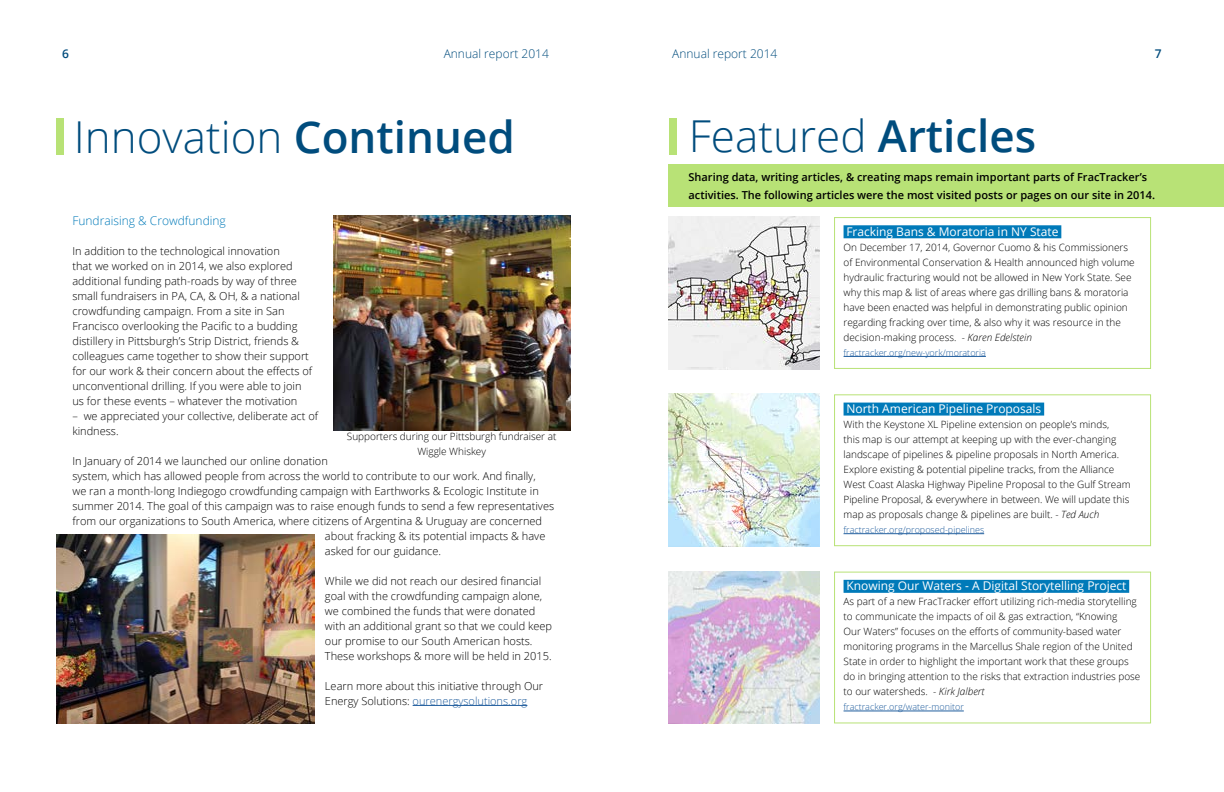
<style>
.page{position:relative;width:1224px;height:792px;background:#fff}
.page>*{position:absolute;margin:0;border:0;box-sizing:border-box;transform-origin:0 0}
.t1{font:300 44px "Open Sans";color:#004c7d}
.t2{font:12px "Open Sans";color:#fff}
.t3{font:300 12px "Open Sans";color:#004c7d}
.t4{font:300 12px "Open Sans";color:#007ab9}
.t5{font:600 12px "Open Sans";color:#004c7d}
.t6{font:300 11px/15px "Open Sans";color:#000}
.t7{font:600 11px/18px "Open Sans";color:#000}
.t8{font:300 10px/15px "Open Sans";color:#000}
.t9{font:300 9px "Open Sans";color:#215e9e}
.s1{font-weight:600}
.s2{color:#215e9e}
.s3{font-style:italic}
</style>
<div class="page">
<div style="left:56px;top:119px;width:8px;height:36px;background:#b8e276"></div>
<hr style="left:413px;top:705px;width:114px;height:1px;background:#215e9e">
<div style="left:669px;top:164px;width:555px;height:43px;background:#b8e276"></div>
<img style="left:669px;top:216px;width:151px;height:153px">
<img style="left:669px;top:394px;width:151px;height:153px">
<img style="left:669px;top:571px;width:151px;height:153px">
<div style="left:844px;top:225px;width:217px;height:13px;background:#007ab9"></div>
<hr style="left:844px;top:356px;width:142px;height:1px;background:#215e9e">
<div style="left:834px;top:217px;width:317px;height:152px;border:1px solid #b8e276"></div>
<div style="left:844px;top:403px;width:200px;height:13px;background:#007ab9"></div>
<hr style="left:844px;top:533px;width:140px;height:1px;background:#215e9e">
<div style="left:834px;top:394px;width:317px;height:152px;border:1px solid #b8e276"></div>
<div style="left:844px;top:580px;width:285px;height:13px;background:#007ab9"></div>
<hr style="left:844px;top:711px;width:120px;height:1px;background:#215e9e">
<div style="left:834px;top:572px;width:317px;height:151px;border:1px solid #b8e276"></div>
<img style="left:334px;top:215px;width:237px;height:216px">
<img style="left:57px;top:535px;width:258px;height:189px">
<div style="left:669px;top:119px;width:8px;height:36px;background:#b8e276"></div>
<p class="t5" style="left:62px;top:45px;width:8px">6</p>
<p class="t3" style="left:444px;top:45px;width:107px">Annual report 2014</p>
<p class="t3" style="left:672px;top:45px;width:107px">Annual report 2014</p>
<p class="t5" style="left:1155px;top:45px;width:8px">7</p>
<h1 class="t1" style="left:74px;top:107px;width:443px">Innovation <span class="s1">Continued</span></h1>
<p class="t4" style="left:72px;top:212px;width:155px">Fundraising &amp; Crowdfunding</p>
<p class="t6" style="left:72px;top:243px;width:241px">In addition to the technological innovation<br>that we worked on in 2014, we also explored additional funding path-roads by way of three small fundraisers in PA, CA, &amp; OH, &amp; a national crowdfunding campaign. From a site in San Francisco overlooking the Pacific to a budding distillery in Pittsburgh’s Strip District, friends &amp; colleagues came together to show their support for our work &amp; their concern about the effects of unconventional drilling. If you were able to join us for these events – whatever the motivation</p>
<p class="t6" style="left:72px;top:408px;width:247px">– we appreciated your collective, deliberate act of kindness.</p>
<p class="t6" style="left:72px;top:453px;width:257px">In January of 2014 we launched our online donation</p>
<p class="t6" style="left:72px;top:468px;width:465px">system, which has allowed people from across the world to contribute to our work. And finally,</p>
<p class="t6" style="left:72px;top:483px;width:468px">we ran a month-long Indiegogo crowdfunding campaign with Earthworks &amp; Ecologic Institute in</p>
<p class="t6" style="left:72px;top:498px;width:483px">summer 2014. The goal of this campaign was to raise enough funds to send a few representatives</p>
<p class="t6" style="left:72px;top:513px;width:471px">from our organizations to South America, where citizens of Argentina &amp; Uruguay are concerned</p>
<p class="t6" style="left:325px;top:528px;width:222px">about fracking &amp; its potential impacts &amp; have</p>
<p class="t6" style="left:325px;top:543px;width:118px">asked for our guidance.</p>
<p class="t6" style="left:325px;top:573px;width:229px">While we did not reach our desired financial goal with the crowdfunding campaign alone, we combined the funds that were donated with an additional grant so that we could keep our promise to our South American hosts.<br>These workshops &amp; more will be held in 2015.</p>
<p class="t6" style="left:325px;top:678px;width:220px">Learn more about this initiative through Our<br>Energy Solutions: <span class="s2">ourenergysolutions.org</span></p>
<p class="t8" style="left:347px;top:429px;width:211px;text-align:center">Supporters during our Pittsburgh fundraiser at<br>Wiggle Whiskey</p>
<h1 class="t1" style="left:689px;top:106px;width:349px">Featured <span class="s1">Articles</span></h1>
<p class="t7" style="left:689px;top:167px;width:468px">Sharing data, writing articles, &amp; creating maps remain important parts of FracTracker’s activities. The following articles were the most visited posts or pages on our site in 2014.</p>
<p class="t2" style="left:846px;top:223px;width:214px">Fracking Bans &amp; Moratoria in NY State</p>
<p class="t8" style="left:844px;top:239px;width:293px">On December 17, 2014, Governor Cuomo &amp; his Commissioners of Environmental Conservation &amp; Health announced high volume hydraulic fracturing would not be allowed in New York State. See why this map &amp; list of areas where gas drilling bans &amp; moratoria have been enacted was helpful in demonstrating public opinion regarding fracking over time, &amp; also why it was resource in the decision-making process. - <span class="s3">Karen Edelstein</span></p>
<p class="t9" style="left:844px;top:346px;width:144px">fractracker.org/new-york/moratoria</p>
<p class="t2" style="left:846px;top:400px;width:196px">North American Pipeline Proposals</p>
<p class="t8" style="left:844px;top:417px;width:288px">With the Keystone XL Pipeline extension on people’s minds,<br>this map is our attempt at keeping up with the ever-changing landscape of pipelines &amp; pipeline proposals in North America.<br>Explore existing &amp; potential pipeline tracks, from the Alliance West Coast Alaska Highway Pipeline Proposal to the Gulf Stream Pipeline Proposal, &amp; everywhere in between. We will update this map as proposals change &amp; pipelines are built. - <span class="s3">Ted Auch</span></p>
<p class="t9" style="left:844px;top:524px;width:142px">fractracker.org/proposed-pipelines</p>
<p class="t2" style="left:846px;top:578px;width:282px">Knowing Our Waters - A Digital Storytelling Project</p>
<p class="t8" style="left:844px;top:594px;width:298px">As part of a new FracTracker effort utilizing rich-media storytelling to communicate the impacts of oil &amp; gas extraction, “Knowing<br>Our Waters” focuses on the efforts of community-based water monitoring programs in the Marcellus Shale region of the United State in order to highlight the important work that these groups do in bringing attention to the risks that extraction industries pose to our watersheds. - <span class="s3">Kirk Jalbert</span></p>
<p class="t9" style="left:844px;top:701px;width:122px">fractracker.org/water-monitor</p>
</div>
